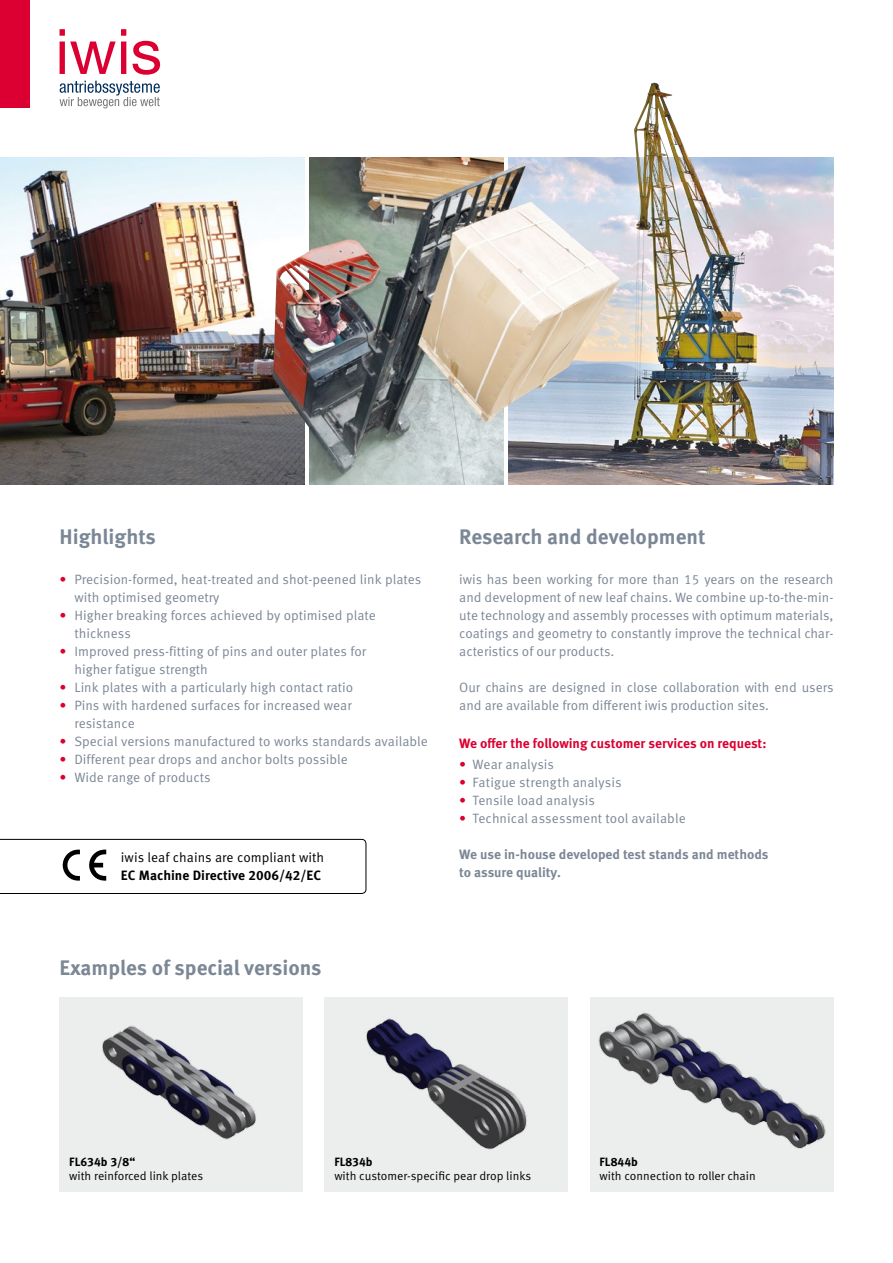
<style>
.page{position:relative;width:893px;height:1263px;background:#fff}
.page>*{position:absolute;margin:0;border:0;box-sizing:border-box;transform-origin:0 0}
.Überschrift_DE{font:700 21px "Meta OT";color:#7c8796}
.Text_für_Blöcke{font:13.5px/18px "Meta OT";color:#7c8796}
.t1{font:700 13.5px/18px "Meta OT";color:#7c8796}
.Text_für_Blöcke-2{font:13.5px/18px "Meta OT";color:#000}
.t2{font:700 13.5px "Meta OT";color:#db0031}
.t3{font:12px "Meta OT";color:#000}
.t4{font:700 12px "Meta OT";color:#000}
.s1{color:#db0031}
.s2{font-weight:700}
</style>
<div class="page">
<svg style="left:60px;top:81px;width:100px;height:27px"></svg>
<svg style="left:60px;top:29px;width:100px;height:46px"></svg>
<div style="left:0;top:0;width:30px;height:108px;background:#db0031"></div>
<img style="left:310px;top:158px;width:193px;height:327px">
<img style="left:508px;top:158px;width:325px;height:327px">
<img style="left:0;top:158px;width:305px;height:327px">
<div style="left:60px;top:997px;width:243px;height:195px;background:#eceded"></div>
<div style="left:325px;top:997px;width:243px;height:195px;background:#eceded"></div>
<div style="left:590px;top:997px;width:243px;height:195px;background:#eceded"></div>
<img style="left:102px;top:1025px;width:154px;height:115px">
<img style="left:324px;top:1012px;width:203px;height:147px">
<img style="left:598px;top:1012px;width:228px;height:137px">
<svg style="left:0;top:839px;width:366px;height:55px"></svg>
<img style="left:272px;top:163px;width:348px;height:295px">
<img style="left:634px;top:83px;width:65px;height:99px">
<p class="Überschrift_DE" style="left:60px;top:524px;width:98px">Highlights</p>
<p class="Überschrift_DE" style="left:459px;top:524px;width:248px">Research and development</p>
<p class="Text_für_Blöcke" style="left:74px;top:571px;width:348px;text-indent:-15px"><span class="s1">•</span> Precision-formed, heat-treated and shot-peened link plates with optimised geometry</p>
<p class="Text_für_Blöcke" style="left:74px;top:607px;width:303px;text-indent:-15px"><span class="s1">•</span> Higher breaking forces achieved by optimised plate thickness</p>
<p class="Text_für_Blöcke" style="left:74px;top:643px;width:293px;text-indent:-15px"><span class="s1">•</span> Improved press-fitting of pins and outer plates for higher fatigue strength</p>
<p class="Text_für_Blöcke" style="left:60px;top:679px;width:295px"><span class="s1">•</span> Link plates with a particularly high contact ratio</p>
<p class="Text_für_Blöcke" style="left:74px;top:697px;width:279px;text-indent:-15px"><span class="s1">•</span> Pins with hardened surfaces for increased wear resistance</p>
<p class="Text_für_Blöcke" style="left:60px;top:733px;width:370px"><span class="s1">•</span> Special versions manufactured to works standards available</p>
<p class="Text_für_Blöcke" style="left:60px;top:751px;width:290px"><span class="s1">•</span> Different pear drops and anchor bolts possible</p>
<p class="Text_für_Blöcke" style="left:60px;top:769px;width:152px"><span class="s1">•</span> Wide range of products</p>
<p class="Text_für_Blöcke-2" style="left:121px;top:848px;width:205px">iwis leaf chains are compliant with<br><span class="s2">EC Machine Directive 2006/42/EC</span></p>
<p class="Überschrift_DE" style="left:60px;top:954px;width:263px">Examples of special versions</p>
<p class="Text_für_Blöcke" style="left:459px;top:571px;width:376px;text-align:justify">iwis has been working for more than 15 years on the research and development of new leaf chains. We combine up-to-the-min&shy;ute technology and assembly processes with optimum materials, coatings and geometry to constantly improve the technical char&shy;acteristics of our products.</p>
<p class="Text_für_Blöcke" style="left:459px;top:679px;width:376px">Our chains are designed in close collaboration with end users and are available from different iwis production sites.</p>
<p class="t2" style="left:459px;top:734px;width:309px">We offer the following customer services on request:</p>
<p class="Text_für_Blöcke" style="left:459px;top:755px;width:96px"><span class="s1">•</span> Wear analysis</p>
<p class="Text_für_Blöcke" style="left:459px;top:773px;width:164px"><span class="s1">•</span> Fatigue strength analysis</p>
<p class="Text_für_Blöcke" style="left:459px;top:791px;width:137px"><span class="s1">•</span> Tensile load analysis</p>
<p class="Text_für_Blöcke" style="left:459px;top:809px;width:228px"><span class="s1">•</span> Technical assessment tool available</p>
<p class="t1" style="left:459px;top:845px;width:311px">We use in-house developed test stands and methods to assure quality.</p>
<p class="t4" style="left:69px;top:1154px;width:68px">FL634b 3/8“</p>
<p class="t3" style="left:69px;top:1169px;width:135px">with reinforced link plates</p>
<p class="t4" style="left:334px;top:1154px;width:40px">FL834b</p>
<p class="t3" style="left:334px;top:1169px;width:198px">with customer-specific pear drop links</p>
<p class="t4" style="left:600px;top:1154px;width:40px">FL844b</p>
<p class="t3" style="left:600px;top:1169px;width:158px">with connection to roller chain</p>
</div>
